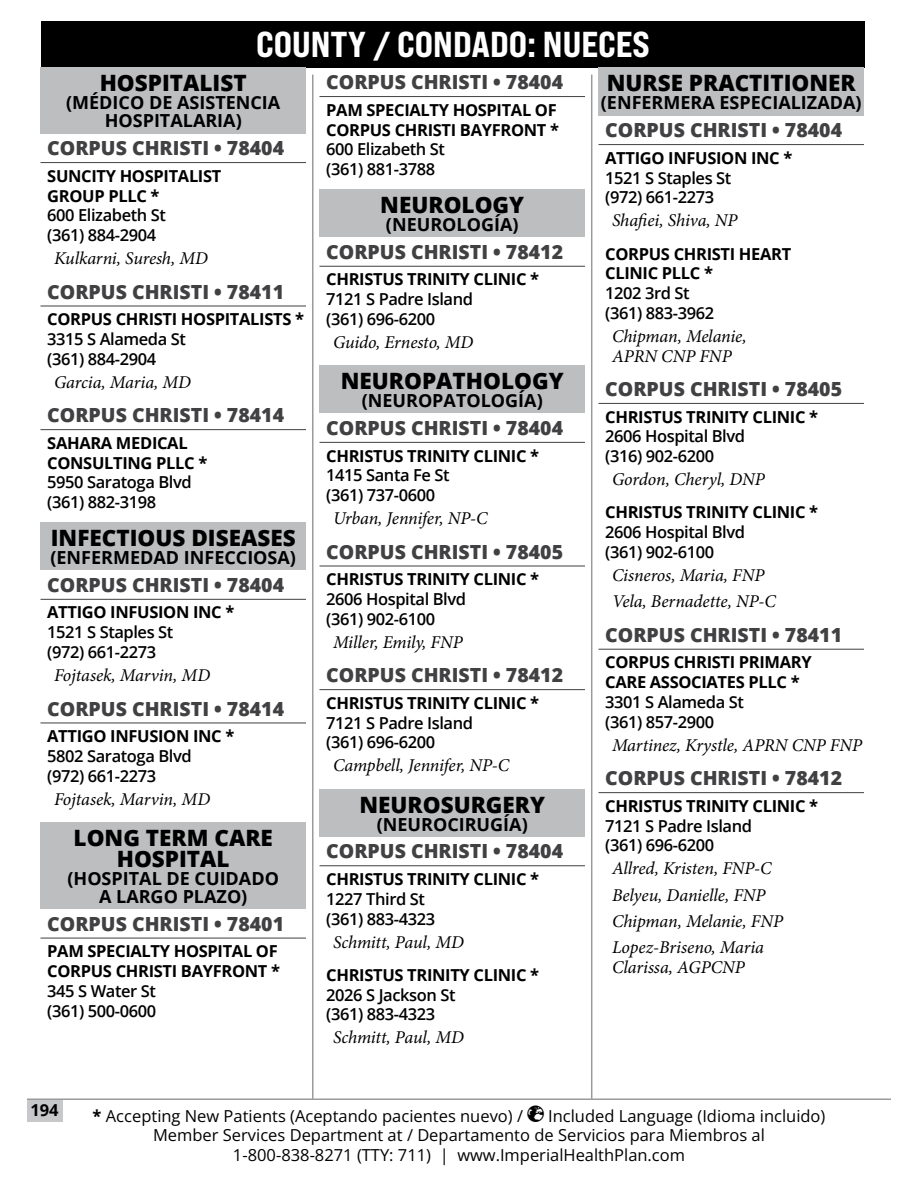
<style>
.page{position:relative;width:918px;height:1188px;background:#fff}
.page>*{position:absolute;margin:0;border:0;box-sizing:border-box;transform-origin:0 0}
.t1{font:36px "Bebas Neue Pro Exp Eb";color:#fff}
.Specialty{font:800 22.5px/21px "Open Sans";color:#000;text-align:center}
.City{font:800 19.5px "Open Sans";color:#414042}
.Pro{font:italic 18px/19.5px "Minion Pro";letter-spacing:-.005em;color:#000}
.Spanish{font:700 18px/18px "Open Sans";color:#000;text-align:center}
.Location{font:600 16.5px/19.8px "Open Sans";letter-spacing:-.025em;color:#000}
.Group{font:700 16.5px/19.8px "Open Sans";letter-spacing:-.02em;color:#000}
.t2{font:16.5px "Open Sans";color:#000}
.s1{font-weight:700}
</style>
<div class="page">
<div style="left:41px;top:21px;width:824px;height:46px;background:#000"></div>
<div style="left:27px;top:1100px;width:35px;height:21px;background:#c7c8ca"></div>
<hr style="left:27px;top:1098px;width:864px;height:2px;background:#000">
<hr style="left:312px;top:75px;width:2px;height:1023px;background:#000">
<hr style="left:591px;top:75px;width:1px;height:1023px;background:#000">
<div style="left:40px;top:68px;width:266px;height:31px;background:#bcbec0"></div>
<div style="left:40px;top:89px;width:266px;height:44px;background:#bcbec0"></div>
<hr style="left:40px;top:162px;width:266px;height:1px;background:#414042">
<hr style="left:40px;top:306px;width:266px;height:1px;background:#414042">
<hr style="left:40px;top:429px;width:266px;height:1px;background:#414042">
<div style="left:40px;top:522px;width:266px;height:32px;background:#bcbec0"></div>
<div style="left:40px;top:544px;width:266px;height:26px;background:#bcbec0"></div>
<hr style="left:40px;top:599px;width:266px;height:1px;background:#414042">
<hr style="left:40px;top:723px;width:266px;height:1px;background:#414042">
<div style="left:40px;top:822px;width:266px;height:53px;background:#bcbec0"></div>
<div style="left:40px;top:864px;width:266px;height:45px;background:#bcbec0"></div>
<hr style="left:40px;top:938px;width:266px;height:1px;background:#414042">
<hr style="left:320px;top:96px;width:265px;height:1px;background:#414042">
<div style="left:320px;top:189px;width:265px;height:32px;background:#bcbec0"></div>
<div style="left:320px;top:211px;width:265px;height:26px;background:#bcbec0"></div>
<hr style="left:320px;top:266px;width:265px;height:1px;background:#414042">
<div style="left:320px;top:365px;width:265px;height:32px;background:#bcbec0"></div>
<div style="left:320px;top:387px;width:265px;height:26px;background:#bcbec0"></div>
<hr style="left:320px;top:442px;width:265px;height:1px;background:#414042">
<hr style="left:320px;top:566px;width:265px;height:1px;background:#414042">
<hr style="left:320px;top:689px;width:265px;height:1px;background:#414042">
<div style="left:320px;top:789px;width:265px;height:31px;background:#bcbec0"></div>
<div style="left:320px;top:810px;width:265px;height:27px;background:#bcbec0"></div>
<hr style="left:320px;top:865px;width:265px;height:1px;background:#414042">
<div style="left:598px;top:68px;width:266px;height:31px;background:#bcbec0"></div>
<div style="left:598px;top:89px;width:266px;height:26px;background:#bcbec0"></div>
<hr style="left:598px;top:144px;width:266px;height:1px;background:#414042">
<hr style="left:598px;top:403px;width:266px;height:1px;background:#414042">
<hr style="left:598px;top:649px;width:266px;height:1px;background:#414042">
<hr style="left:598px;top:792px;width:266px;height:1px;background:#414042">
<h1 class="t1" style="left:256px;top:22px;width:395px">COUNTY / CONDADO: NUECES</h1>
<h1 class="Specialty" style="left:100px;top:72px;width:149px">HOSPITALIST</h1>
<p class="Spanish" style="left:66px;top:93px;width:216px">(MÉDICO DE ASISTENCIA<br>HOSPITALARIA)</p>
<h4 class="City" style="left:47px;top:133px;width:238px">CORPUS CHRISTI • 78404</h4>
<p class="Group" style="left:47px;top:165px;width:176px">SUNCITY HOSPITALIST<br>GROUP PLLC *</p>
<p class="Location" style="left:47px;top:205px;width:120px">600 Elizabeth St (361) 884-2904</p>
<p class="Pro" style="left:54px;top:249px;width:156px">Kulkarni, Suresh, MD</p>
<h4 class="City" style="left:47px;top:277px;width:238px">CORPUS CHRISTI • 78411</h4>
<p class="Group" style="left:47px;top:309px;width:258px">CORPUS CHRISTI HOSPITALISTS *</p>
<p class="Location" style="left:47px;top:329px;width:140px">3315 S Alameda St (361) 884-2904</p>
<p class="Pro" style="left:54px;top:372px;width:139px">Garcia, Maria, MD</p>
<h4 class="City" style="left:47px;top:400px;width:238px">CORPUS CHRISTI • 78414</h4>
<p class="Group" style="left:47px;top:432px;width:162px">SAHARA MEDICAL<br>CONSULTING PLLC *</p>
<p class="Location" style="left:47px;top:472px;width:146px">5950 Saratoga Blvd (361) 882-3198</p>
<h1 class="Specialty" style="left:51px;top:526px;width:246px">INFECTIOUS DISEASES</h1>
<p class="Spanish" style="left:50px;top:548px;width:247px">(ENFERMEDAD INFECCIOSA)</p>
<h4 class="City" style="left:47px;top:570px;width:238px">CORPUS CHRISTI • 78404</h4>
<p class="Group" style="left:47px;top:602px;width:189px">ATTIGO INFUSION INC *</p>
<p class="Location" style="left:47px;top:622px;width:128px">1521 S Staples St (972) 661-2273</p>
<p class="Pro" style="left:54px;top:666px;width:158px">Fojtasek, Marvin, MD</p>
<h4 class="City" style="left:47px;top:694px;width:238px">CORPUS CHRISTI • 78414</h4>
<p class="Group" style="left:47px;top:726px;width:189px">ATTIGO INFUSION INC *</p>
<p class="Location" style="left:47px;top:746px;width:146px">5802 Saratoga Blvd (972) 661-2273</p>
<p class="Pro" style="left:54px;top:789px;width:158px">Fojtasek, Marvin, MD</p>
<h1 class="Specialty" style="left:74px;top:826px;width:201px">LONG TERM CARE<br>HOSPITAL</h1>
<p class="Spanish" style="left:67px;top:869px;width:213px">(HOSPITAL DE CUIDADO<br>A LARGO PLAZO)</p>
<h4 class="City" style="left:47px;top:909px;width:238px">CORPUS CHRISTI • 78401</h4>
<p class="Group" style="left:47px;top:941px;width:234px">PAM SPECIALTY HOSPITAL OF<br>CORPUS CHRISTI BAYFRONT *</p>
<p class="Location" style="left:47px;top:981px;width:110px">345 S Water St (361) 500-0600</p>
<h4 class="City" style="left:326px;top:67px;width:238px">CORPUS CHRISTI • 78404</h4>
<p class="Group" style="left:326px;top:99px;width:234px">PAM SPECIALTY HOSPITAL OF<br>CORPUS CHRISTI BAYFRONT *</p>
<p class="Location" style="left:326px;top:139px;width:120px">600 Elizabeth St (361) 881-3788</p>
<h1 class="Specialty" style="left:380px;top:193px;width:145px">NEUROLOGY</h1>
<p class="Spanish" style="left:386px;top:215px;width:134px">(NEUROLOGÍA)</p>
<h4 class="City" style="left:326px;top:237px;width:238px">CORPUS CHRISTI • 78412</h4>
<p class="Group" style="left:326px;top:269px;width:214px">CHRISTUS TRINITY CLINIC *</p>
<p class="Location" style="left:326px;top:289px;width:148px">7121 S Padre Island (361) 696-6200</p>
<p class="Pro" style="left:333px;top:332px;width:142px">Guido, Ernesto, MD</p>
<h1 class="Specialty" style="left:341px;top:369px;width:224px">NEUROPATHOLOGY</h1>
<p class="Spanish" style="left:362px;top:391px;width:183px">(NEUROPATOLOGÍA)</p>
<h4 class="City" style="left:326px;top:413px;width:238px">CORPUS CHRISTI • 78404</h4>
<p class="Group" style="left:326px;top:445px;width:214px">CHRISTUS TRINITY CLINIC *</p>
<p class="Location" style="left:326px;top:465px;width:125px">1415 Santa Fe St (361) 737-0600</p>
<p class="Pro" style="left:333px;top:509px;width:156px">Urban, Jennifer, NP-C</p>
<h4 class="City" style="left:326px;top:537px;width:238px">CORPUS CHRISTI • 78405</h4>
<p class="Group" style="left:326px;top:569px;width:214px">CHRISTUS TRINITY CLINIC *</p>
<p class="Location" style="left:326px;top:589px;width:141px">2606 Hospital Blvd (361) 902-6100</p>
<p class="Pro" style="left:333px;top:632px;width:131px">Miller, Emily, FNP</p>
<h4 class="City" style="left:326px;top:660px;width:238px">CORPUS CHRISTI • 78412</h4>
<p class="Group" style="left:326px;top:692px;width:214px">CHRISTUS TRINITY CLINIC *</p>
<p class="Location" style="left:326px;top:712px;width:148px">7121 S Padre Island (361) 696-6200</p>
<p class="Pro" style="left:333px;top:756px;width:178px">Campbell, Jennifer, NP-C</p>
<h1 class="Specialty" style="left:359px;top:793px;width:187px">NEUROSURGERY</h1>
<p class="Spanish" style="left:377px;top:815px;width:153px">(NEUROCIRUGÍA)</p>
<h4 class="City" style="left:326px;top:836px;width:238px">CORPUS CHRISTI • 78404</h4>
<p class="Group" style="left:326px;top:869px;width:214px">CHRISTUS TRINITY CLINIC *</p>
<p class="Location" style="left:326px;top:888px;width:110px">1227 Third St (361) 883-4323</p>
<p class="Pro" style="left:333px;top:932px;width:132px">Schmitt, Paul, MD</p>
<p class="Group" style="left:326px;top:965px;width:214px">CHRISTUS TRINITY CLINIC *</p>
<p class="Location" style="left:326px;top:984px;width:131px">2026 S Jackson St (361) 883-4323</p>
<p class="Pro" style="left:333px;top:1028px;width:132px">Schmitt, Paul, MD</p>
<h1 class="Specialty" style="left:607px;top:72px;width:251px">NURSE PRACTITIONER</h1>
<p class="Spanish" style="left:601px;top:93px;width:262px">(ENFERMERA ESPECIALIZADA)</p>
<h4 class="City" style="left:605px;top:115px;width:238px">CORPUS CHRISTI • 78404</h4>
<p class="Group" style="left:605px;top:147px;width:189px">ATTIGO INFUSION INC *</p>
<p class="Location" style="left:605px;top:167px;width:128px">1521 S Staples St (972) 661-2273</p>
<p class="Pro" style="left:612px;top:211px;width:127px">Shafiei, Shiva, NP</p>
<p class="Group" style="left:605px;top:243px;width:188px">CORPUS CHRISTI HEART<br>CLINIC PLLC *</p>
<p class="Location" style="left:605px;top:283px;width:110px">1202 3rd St (361) 883-3962</p>
<p class="Pro" style="left:612px;top:327px;width:136px">Chipman, Melanie,<br>APRN CNP FNP</p>
<h4 class="City" style="left:605px;top:374px;width:238px">CORPUS CHRISTI • 78405</h4>
<p class="Group" style="left:605px;top:406px;width:214px">CHRISTUS TRINITY CLINIC *</p>
<p class="Location" style="left:605px;top:426px;width:141px">2606 Hospital Blvd (316) 902-6200</p>
<p class="Pro" style="left:612px;top:470px;width:154px">Gordon, Cheryl, DNP</p>
<p class="Group" style="left:605px;top:502px;width:214px">CHRISTUS TRINITY CLINIC *</p>
<p class="Location" style="left:605px;top:522px;width:141px">2606 Hospital Blvd (361) 902-6100</p>
<p class="Pro" style="left:612px;top:566px;width:154px">Cisneros, Maria, FNP</p>
<p class="Pro" style="left:612px;top:592px;width:165px">Vela, Bernadette, NP-C</p>
<h4 class="City" style="left:605px;top:620px;width:238px">CORPUS CHRISTI • 78411</h4>
<p class="Group" style="left:605px;top:652px;width:208px">CORPUS CHRISTI PRIMARY<br>CARE ASSOCIATES PLLC *</p>
<p class="Location" style="left:605px;top:692px;width:140px">3301 S Alameda St (361) 857-2900</p>
<p class="Pro" style="left:612px;top:735px;width:252px">Martinez, Krystle, APRN CNP FNP</p>
<h4 class="City" style="left:605px;top:763px;width:238px">CORPUS CHRISTI • 78412</h4>
<p class="Group" style="left:605px;top:795px;width:214px">CHRISTUS TRINITY CLINIC *</p>
<p class="Location" style="left:605px;top:815px;width:148px">7121 S Padre Island (361) 696-6200</p>
<p class="Pro" style="left:612px;top:859px;width:161px">Allred, Kristen, FNP-C</p>
<p class="Pro" style="left:612px;top:885px;width:155px">Belyeu, Danielle, FNP</p>
<p class="Pro" style="left:612px;top:911px;width:173px">Chipman, Melanie, FNP</p>
<p class="Pro" style="left:612px;top:938px;width:154px">Lopez-Briseno, Maria<br>Clarissa, AGPCNP</p>
<p class="Group" style="left:30px;top:1100px;width:30px">194</p>
<p class="t2" style="left:93px;top:1104px;width:432px"><span class="s1">*</span> Accepting New Patients (Aceptando pacientes nuevo) /</p>
<p class="t2" style="left:548px;top:1104px;width:279px">Included Language (Idioma incluido)</p>
<p class="t2" style="left:153px;top:1124px;width:613px">Member Services Department at / Departamento de Servicios para Miembros al</p>
<p class="t2" style="left:233px;top:1143px;width:454px">1-800-838-8271 (TTY: 711) | www.ImperialHealthPlan.com</p>
</div>
